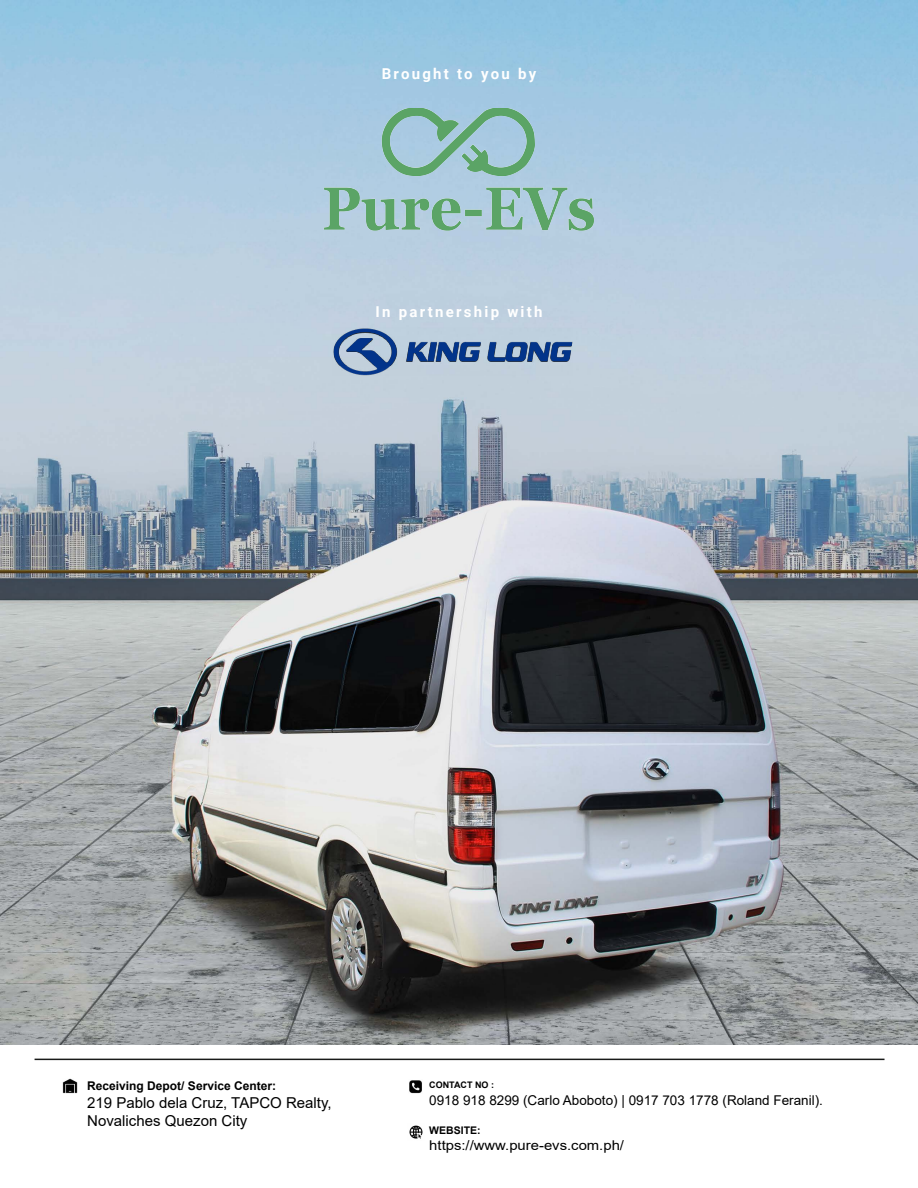
<style>
.page{position:relative;width:918px;height:1188px;background:#fff}
.page>*{position:absolute;margin:0;border:0;box-sizing:border-box;transform-origin:0 0}
.t1{font:15px/18px "Arial";color:#000}
.t2{font:700 15px "Roboto";letter-spacing:.15em;color:#fff}
.t3{font:13.5px "Arial";color:#000}
.t4{font:13.5px "Arial";color:#000;scale:1.1 1}
.t5{font:700 12px "Arial";color:#000}
.t6{font:700 10.5px "Arial";color:#000}
.t7{font:700 9px "Arial";color:#000}
</style>
<div class="page">
<img style="left:0;top:0;width:918px;height:1045px">
<div style="left:310px;top:94px;width:299px;height:156px;background:#fff;opacity:.08"></div>
<img style="left:332px;top:328px;width:240px;height:47px">
<hr style="left:35px;top:1059px;width:850px;height:1px;background:#191a19">
<img style="left:409px;top:1125px;width:14px;height:14px">
<img style="left:409px;top:1080px;width:13px;height:14px">
<img style="left:62px;top:1079px;width:16px;height:15px">
<p class="t2" style="left:382px;top:63px;width:156px">Brought to you by</p>
<p class="t2" style="left:375px;top:301px;width:169px">In partnership with</p>
<p class="t5" style="left:87px;top:1077px;width:190px">Receiving Depot/ Service Center:</p>
<p class="t1" style="left:87px;top:1094px;width:246px">219 Pablo dela Cruz, TAPCO Realty,<br>Novaliches Quezon City</p>
<p class="t7" style="left:429px;top:1079px;width:66px">CONTACT NO :</p>
<p class="t3" style="left:429px;top:1091px;width:395px">0918 918 8299 (Carlo Aboboto) | 0917 703 1778 (Roland Feranil).</p>
<p class="t6" style="left:429px;top:1123px;width:53px">WEBSITE:</p>
<p class="t4" style="left:429px;top:1136px;width:179px">https://www.pure-evs.com.ph/</p>
</div>
